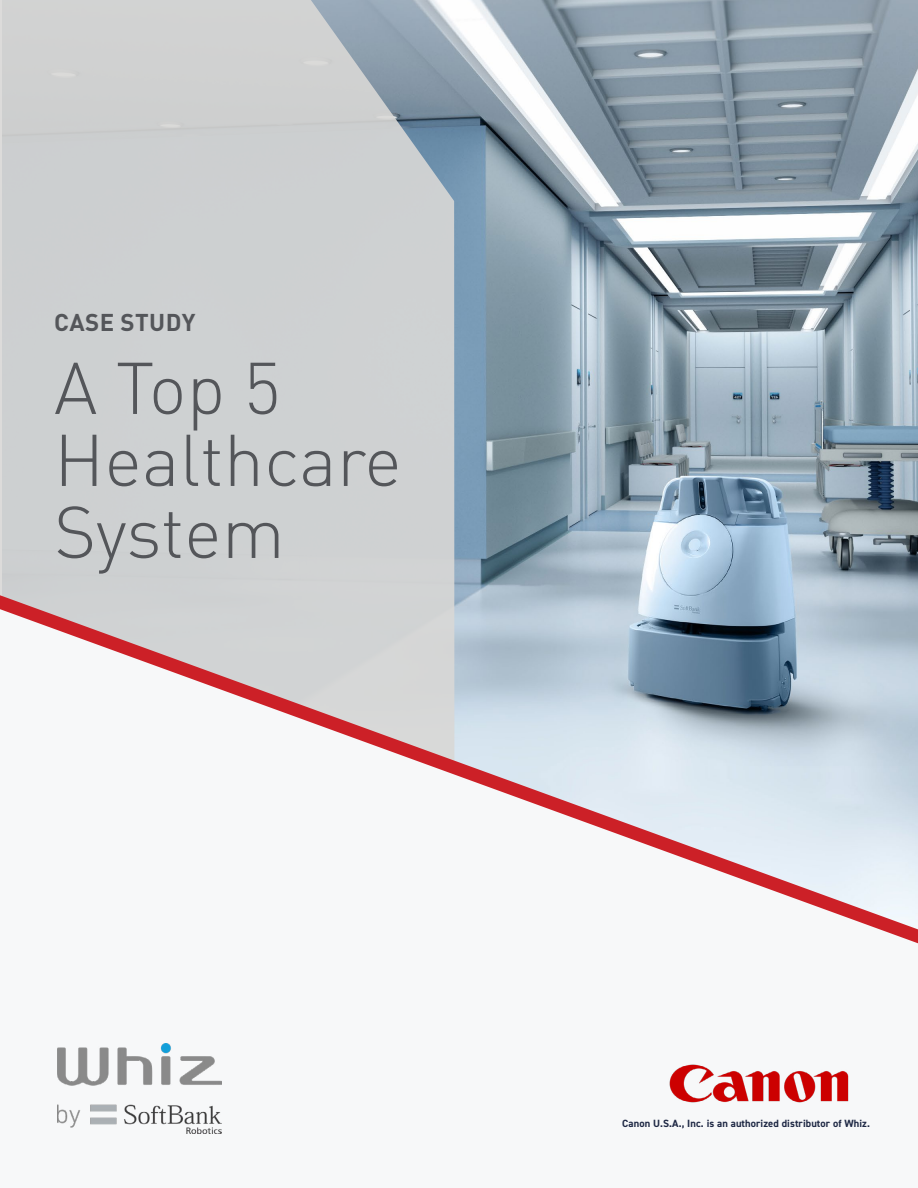
<style>
.page{position:relative;width:918px;height:1188px;background:#fff}
.page>*{position:absolute;margin:0;border:0;box-sizing:border-box;transform-origin:0 0}
.t1{font:300 72px/72px "DIN Pro";color:#54565a}
.t2{font:700 24px "DIN Pro";letter-spacing:.02em;color:#54565a}
.t3{font:700 18px "DIN Pro";color:#202945}
.t4{font:700 10.5px "DIN2014";letter-spacing:.01em;color:#1f2945}
</style>
<div class="page">
<img style="left:455px;top:0;width:463px;height:595px">
<div style="left:0;top:0;width:455px;height:595px;background:#ced0d1"></div>
<svg style="left:0;top:595px;width:918px;height:14px;background:#bfc7d0"></svg>
<svg style="left:0;top:609px;width:918px;height:335px;fill:#f3f7f9"></svg>
<img style="left:57px;top:1043px;width:165px;height:91px">
<img style="left:669px;top:1064px;width:180px;height:39px">
<h2 class="t2" style="left:54px;top:303px;width:143px">CASE STUDY</h2>
<h1 class="t1" style="left:54px;top:346px;width:349px">A Top 5<br>Healthcare<br>System</h1>
<h3 class="t3" style="left:821px;top:1103px;width:11px">1</h3>
<p class="t4" style="left:622px;top:1116px;width:249px">Canon U.S.A., Inc. is an authorized distributor of Whiz.</p>
</div>
